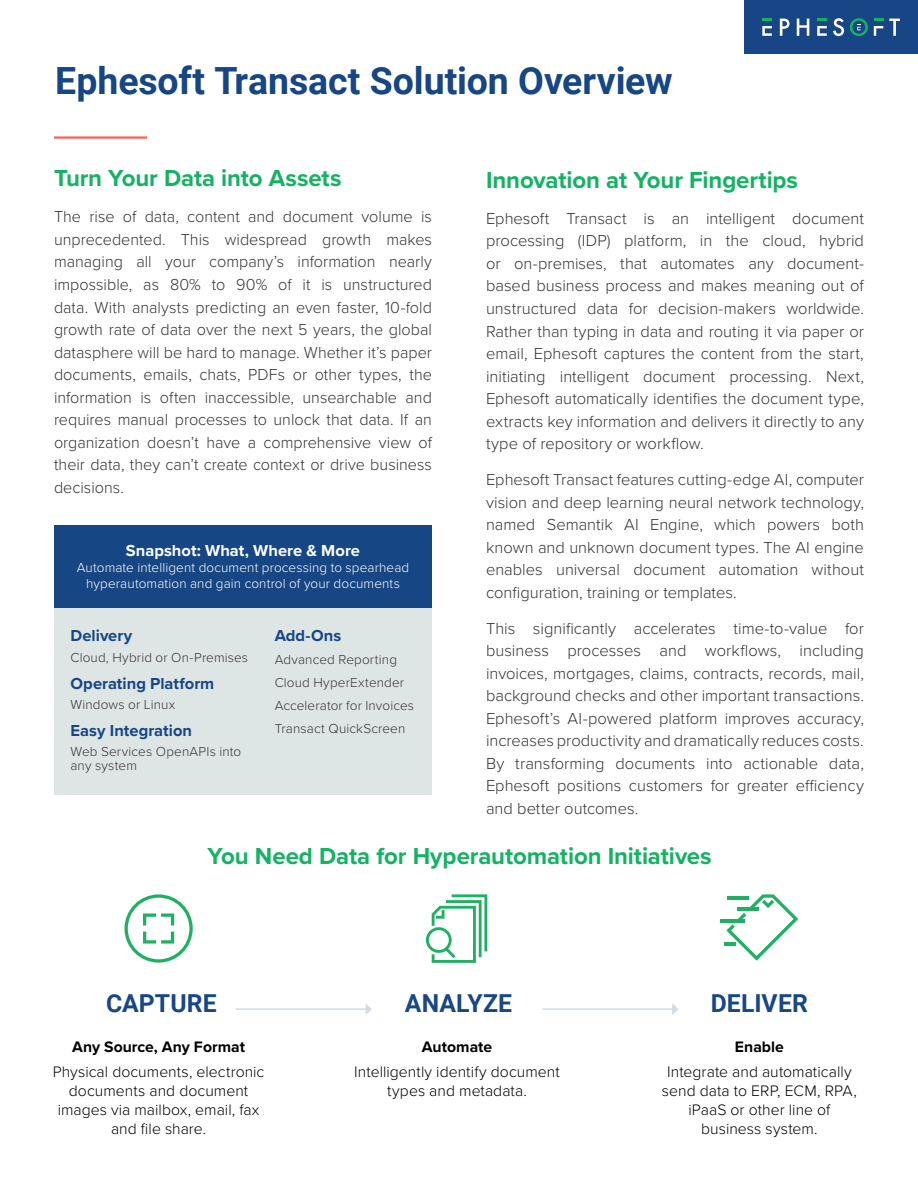
<style>
.page{position:relative;width:918px;height:1188px;background:#fff}
.page>*{position:absolute;margin:0;border:0;box-sizing:border-box;transform-origin:0 0}
.t1{font:700 37.5px "Roboto";letter-spacing:-.005em;color:#174685}
.t2{font:700 24.75px "Roboto";letter-spacing:.005em;color:#184785}
.t3{font:700 24px "Proxima Nova";letter-spacing:-.005em;color:#12b363}
.t4{font:300 16.5px/22.5px "Proxima Nova";color:#353534;text-align:justify}
.t5{font:700 16.5px "Proxima Nova";color:#174685}
.t6{font:700 16.5px "Proxima Nova";color:#fff}
.t7{font:300 15.75px/18.9px "Proxima Nova";letter-spacing:.005em;color:#000;text-align:center}
.t8{font:700 15.75px "Proxima Nova";color:#000}
.t9{font:300 13.5px/23px "Proxima Nova";letter-spacing:.01em;color:#353534}
.t10{font:300 13.5px/16.2px "Proxima Nova";letter-spacing:.01em;color:#fff;text-align:center}
</style>
<div class="page">
<div style="left:744px;top:0;width:174px;height:54px;background:#174585"></div>
<svg style="left:889px;top:19px;width:11px;height:17px"></svg>
<svg style="left:780px;top:19px;width:9px;height:17px"></svg>
<svg style="left:797px;top:19px;width:12px;height:17px"></svg>
<svg style="left:833px;top:18px;width:11px;height:18px"></svg>
<svg style="left:874px;top:19px;width:9px;height:17px"></svg>
<svg style="left:817px;top:19px;width:10px;height:17px"></svg>
<svg style="left:762px;top:19px;width:10px;height:17px"></svg>
<svg style="left:850px;top:18px;width:18px;height:18px"></svg>
<hr style="left:54px;top:136px;width:93px;height:3px;background:#ff5e54">
<svg style="left:724px;top:894px;width:74px;height:67px"></svg>
<hr style="left:721px;top:919px;width:24px;height:3px;background:#1eb162">
<svg style="left:124px;top:894px;width:69px;height:69px"></svg>
<hr style="left:236px;top:1008px;width:130px;height:2px;background:#184785">
<svg style="left:366px;top:1004px;width:6px;height:11px"></svg>
<hr style="left:542px;top:1008px;width:131px;height:2px;background:#184785">
<svg style="left:672px;top:1003px;width:6px;height:12px"></svg>
<svg style="left:426px;top:894px;width:61px;height:69px"></svg>
<div style="left:54px;top:525px;width:378px;height:269px;background:#dee5e5"></div>
<div style="left:54px;top:525px;width:378px;height:83px;background:#174685"></div>
<h1 class="t1" style="left:55px;top:55px;width:619px">Ephesoft Transact Solution Overview</h1>
<h3 class="t3" style="left:54px;top:161px;width:289px">Turn Your Data into Assets</h3>
<p class="t4" style="left:54px;top:205px;width:380px">The rise of data, content and document volume is unprecedented. This widespread growth makes managing all your company’s information nearly impossible, as 80% to 90% of it is unstructured data. With analysts predicting an even faster, 10-fold growth rate of data over the next 5 years, the global datasphere will be hard to manage. Whether it’s paper documents, emails, chats, PDFs or other types, the information is often inaccessible, unsearchable and requires manual processes to unlock that data. If an organization doesn’t have a comprehensive view of their data, they can’t create context or drive business decisions.</p>
<p class="t6" style="left:126px;top:538px;width:236px">Snapshot: What, Where &amp; More</p>
<p class="t10" style="left:77px;top:559px;width:334px">Automate intelligent document processing to spearhead hyperautomation and gain control of your documents</p>
<p class="t5" style="left:275px;top:624px;width:68px">Add-Ons</p>
<p class="t9" style="left:275px;top:648px;width:141px">Advanced Reporting<br>Cloud HyperExtender<br>Accelerator for Invoices<br>Transact QuickScreen</p>
<p class="t5" style="left:70px;top:624px;width:63px">Delivery</p>
<p class="t9" style="left:70px;top:645px;width:179px">Cloud, Hybrid or On-Premises</p>
<p class="t5" style="left:70px;top:671px;width:145px">Operating Platform</p>
<p class="t9" style="left:70px;top:692px;width:106px">Windows or Linux</p>
<p class="t5" style="left:70px;top:718px;width:123px">Easy Integration</p>
<p class="t9" style="left:70px;top:744px;width:172px;line-height:13.5px">Web Services OpenAPIs into any system</p>
<h3 class="t3" style="left:486px;top:162px;width:314px">Innovation at Your Fingertips</h3>
<p class="t4" style="left:486px;top:206px;width:380px">Ephesoft Transact is an intelligent document processing (IDP) platform, in the cloud, hybrid or on-premises, that automates any document&shy;based business process and makes meaning out of unstructured data for decision-makers worldwide.<br>Rather than typing in data and routing it via paper or email, Ephesoft captures the content from the start, initiating intelligent document processing. Next, Ephesoft automatically identifies the document type, extracts key information and delivers it directly to any type of repository or workflow.</p>
<p class="t4" style="left:486px;top:467px;width:380px">Ephesoft Transact features cutting-edge AI, computer vision and deep learning neural network technology, named Semantik AI Engine, which powers both known and unknown document types. The AI engine enables universal document automation without configuration, training or templates.</p>
<p class="t4" style="left:486px;top:616px;width:380px">This significantly accelerates time-to-value for business processes and workflows, including invoices, mortgages, claims, contracts, records, mail, background checks and other important transactions.<br>Ephesoft’s AI-powered platform improves accuracy, increases productivity and dramatically reduces costs.<br>By transforming documents into actionable data, Ephesoft positions customers for greater efficiency and better outcomes.</p>
<h3 class="t3" style="left:208px;top:839px;width:505px">You Need Data for Hyperautomation Initiatives</h3>
<h2 class="t2" style="left:106px;top:986px;width:112px">CAPTURE</h2>
<p class="t8" style="left:72px;top:1035px;width:174px">Any Source, Any Format</p>
<p class="t7" style="left:53px;top:1062px;width:213px">Physical documents, electronic documents and document images via mailbox, email, fax and file share.</p>
<h2 class="t2" style="left:405px;top:986px;width:109px">ANALYZE</h2>
<p class="t8" style="left:422px;top:1035px;width:72px">Automate</p>
<p class="t7" style="left:354px;top:1062px;width:207px">Intelligently identify document types and metadata.</p>
<h2 class="t2" style="left:711px;top:986px;width:99px">DELIVER</h2>
<p class="t8" style="left:735px;top:1035px;width:51px">Enable</p>
<p class="t7" style="left:662px;top:1062px;width:196px">Integrate and automatically send data to ERP, ECM, RPA, iPaaS or other line of business system.</p>
</div>
